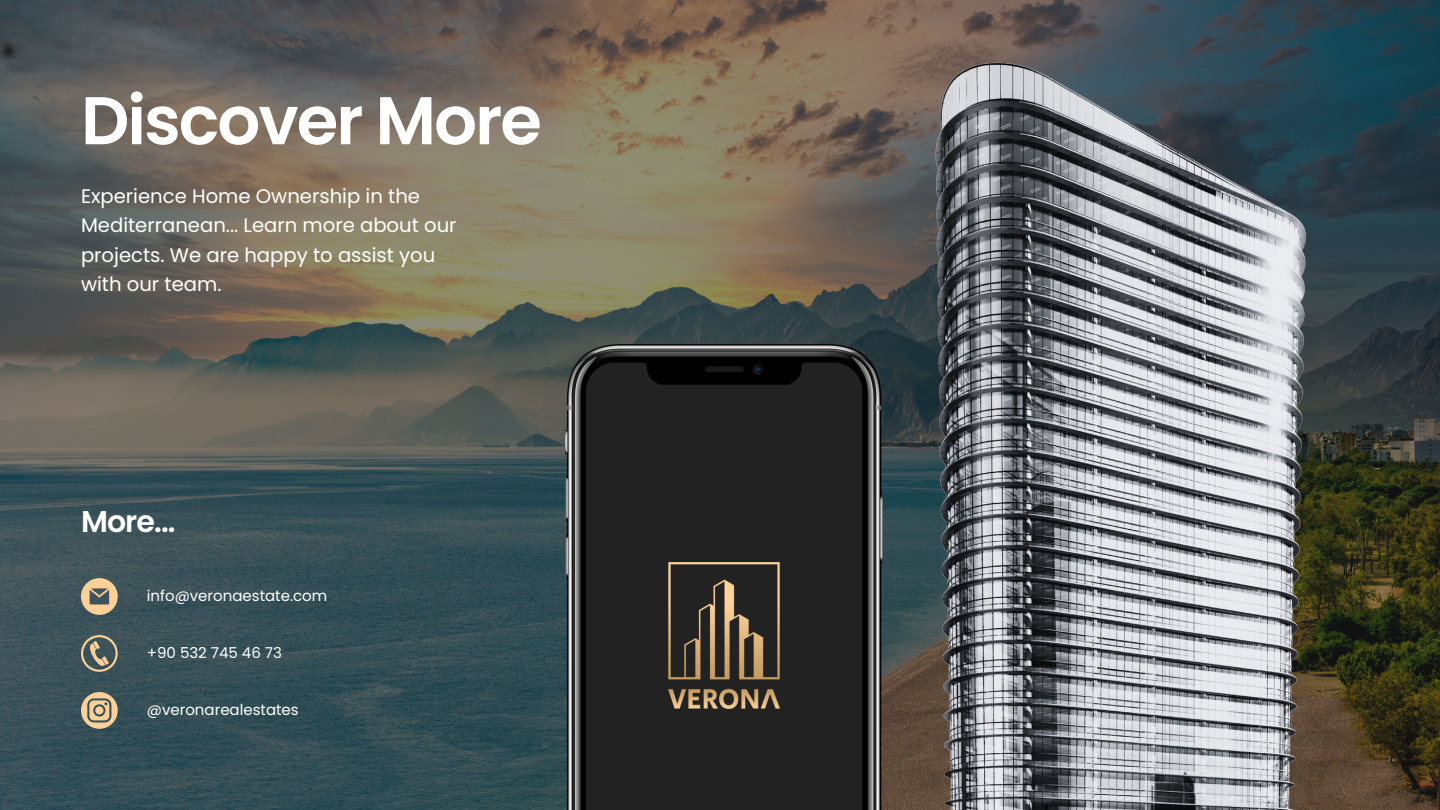
<style>
.page{position:relative;width:1440px;height:810px;background:#fff}
.page>*{position:absolute;margin:0;border:0;box-sizing:border-box;transform-origin:0 0}
.t1{font:600 67.4px "Poppins";letter-spacing:-.03em;color:#fff}
.t2{font:600 30px "Poppins";color:#fff}
.t3{font:19.6px/29.2px "Poppins";color:#fff}
.t4{font:15px "Poppins";color:#fff}
</style>
<div class="page">
<img style="left:0;top:0;width:1440px;height:810px">
<img style="left:565px;top:344px;width:280px;height:466px">
<img style="left:845px;top:9px;width:520px;height:801px">
<img style="left:668px;top:562px;width:112px;height:146px">
<svg style="left:81px;top:578px;width:37px;height:37px"></svg>
<svg style="left:81px;top:635px;width:37px;height:37px"></svg>
<svg style="left:81px;top:692px;width:37px;height:37px"></svg>
<h1 class="t1" style="left:81px;top:73px;width:462px">Discover More</h1>
<p class="t3" style="left:81px;top:182px;width:377px">Experience Home Ownership in the<br>Mediterranean... Learn more about our projects. We are happy to assist you with our team.</p>
<h2 class="t2" style="left:81px;top:500px;width:96px">More...</h2>
<p class="t4" style="left:147px;top:586px;width:182px">info@veronaestate.com</p>
<p class="t4" style="left:147px;top:643px;width:137px">+90 532 745 46 73</p>
<p class="t4" style="left:147px;top:700px;width:153px">@veronarealestates</p>
</div>
